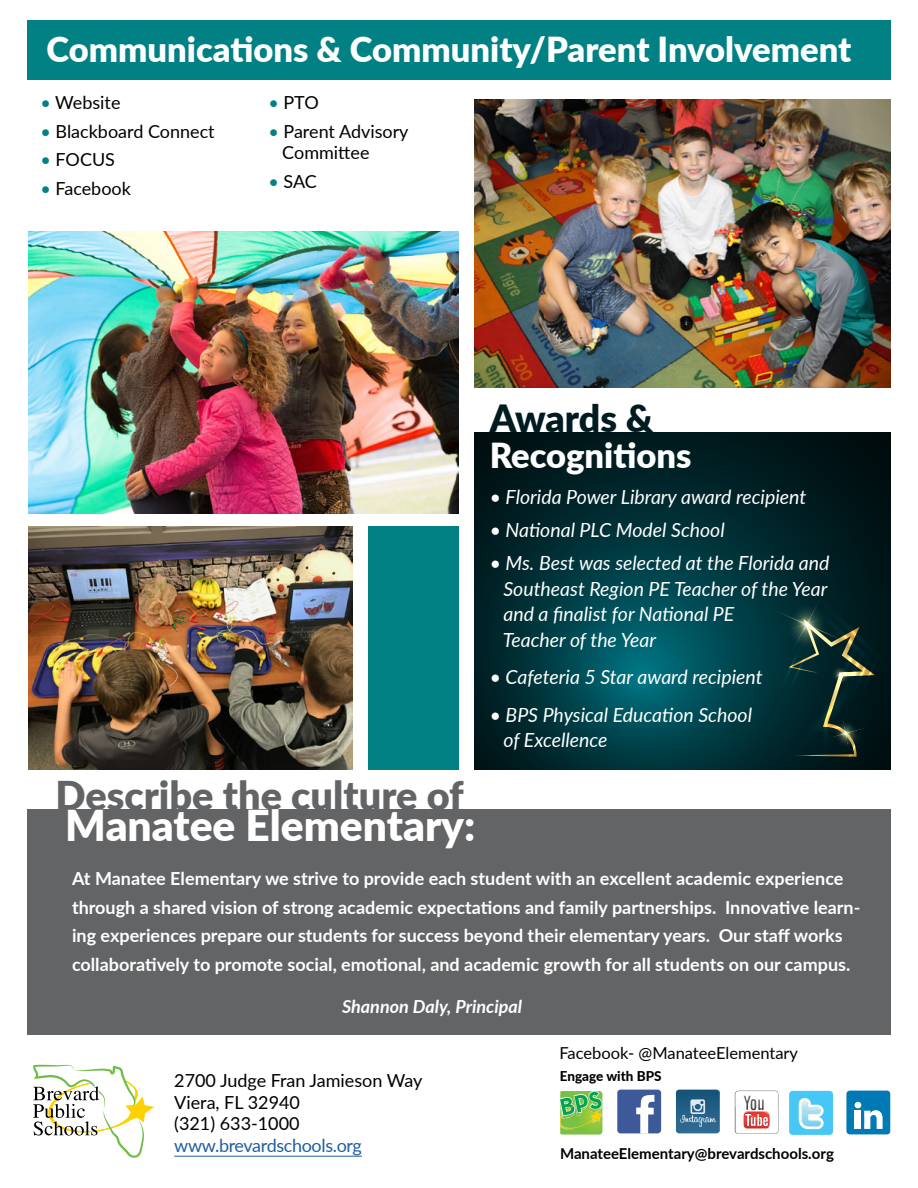
<style>
.page{position:relative;width:918px;height:1188px;background:#fff}
.page>*{position:absolute;margin:0;border:0;box-sizing:border-box;transform-origin:0 0}
.t1{font:900 42.6px "Lato";color:#fff}
.t2{font:900 39.75px "Lato";color:#636466}
.t3{font:900 37.5px "Lato";letter-spacing:-.005em;color:#001c20}
.t4{font:900 34.5px "Lato";color:#fff}
.t5{font:italic 19.5px/25.5px "Lato";color:#fff}
.t6{font:700 18px/28.5px "Lato";color:#fff}
.t7{font:18px/21.6px "Lato";color:#000}
.t8{font:18px "Lato";letter-spacing:-.02em;color:#215e9e}
.t9{font:italic 700 18px "Lato";color:#fff}
.t10{font:16.5px "Lato";color:#000}
.t11{font:700 15px "Lato";color:#000}
.t12{font:800 13.5px "Lato";color:#000}
.s1{color:#018184}
</style>
<div class="page">
<svg style="left:474px;top:432px;width:417px;height:338px;background:#003036"></svg>
<svg style="left:765px;top:587px;width:126px;height:183px;background:#0e2c2c"></svg>
<div style="left:27px;top:21px;width:864px;height:59px;background:#018184"></div>
<div style="left:27px;top:809px;width:864px;height:226px;background:#636466"></div>
<div style="left:617px;top:1090px;width:44px;height:43px;background:#3d5999;border-radius:3px"></div>
<svg style="left:636px;top:1095px;width:18px;height:39px"></svg>
<img style="left:560px;top:1091px;width:42px;height:44px">
<img style="left:588px;top:1091px;width:14px;height:1px">
<svg style="left:560px;top:1092px;width:42px;height:38px;background:#7bc357"></svg>
<div style="left:789px;top:1091px;width:44px;height:44px;background:#47c7f5;border-radius:4px"></div>
<svg style="left:799px;top:1098px;width:25px;height:31px"></svg>
<div style="left:846px;top:1091px;width:44px;height:43px;background:#007ab5;border-radius:3px"></div>
<svg style="left:855px;top:1102px;width:28px;height:27px"></svg>
<svg style="left:735px;top:1091px;width:43px;height:43px"></svg>
<img style="left:676px;top:1090px;width:44px;height:43px">
<svg style="left:680px;top:1099px;width:36px;height:28px"></svg>
<svg style="left:33px;top:1065px;width:121px;height:93px"></svg>
<hr style="left:174px;top:1156px;width:188px;height:1px;background:#215e9e">
<img style="left:474px;top:99px;width:417px;height:288px">
<img style="left:28px;top:231px;width:431px;height:282px">
<img style="left:28px;top:527px;width:324px;height:243px">
<div style="left:368px;top:527px;width:91px;height:243px;background:#018184"></div>
<h3 class="t4" style="left:46px;top:24px;width:806px">Communications &amp; Community/Parent Involvement</h3>
<p class="t7" style="left:40px;top:91px;width:82px"><span class="s1">•</span> Website</p>
<p class="t7" style="left:40px;top:120px;width:176px"><span class="s1">•</span> Blackboard Connect</p>
<p class="t7" style="left:40px;top:148px;width:76px"><span class="s1">•</span> FOCUS</p>
<p class="t7" style="left:40px;top:177px;width:92px"><span class="s1">•</span> Facebook</p>
<p class="t7" style="left:268px;top:91px;width:52px"><span class="s1">•</span> PTO</p>
<p class="t7" style="left:282px;top:120px;width:128px;text-indent:-14px"><span class="s1">•</span> Parent Advisory<br>Committee</p>
<p class="t7" style="left:268px;top:170px;width:50px"><span class="s1">•</span> SAC</p>
<h3 class="t3" style="left:490px;top:390px;width:165px">Awards &amp;</h3>
<h3 class="t4" style="left:490px;top:430px;width:203px">Recognitions</h3>
<h2 class="t2" style="left:56px;top:766px;width:410px">Describe the culture of</h2>
<h1 class="t1" style="left:65px;top:794px;width:412px">Manatee Elementary:</h1>
<p class="t5" style="left:490px;top:483px;width:318px">• Florida Power Library award recipient</p>
<p class="t5" style="left:490px;top:516px;width:237px">• National PLC Model School</p>
<p class="t5" style="left:503px;top:549px;width:328px;text-indent:-13px">• Ms. Best was selected at the Florida and<br>Southeast Region PE Teacher of the Year and a finalist for National PE<br>Teacher of the Year</p>
<p class="t5" style="left:490px;top:663px;width:274px">• Cafeteria 5 Star award recipient</p>
<p class="t5" style="left:503px;top:701px;width:250px;text-indent:-14px">• BPS Physical Education School of Excellence</p>
<p class="t6" style="left:72px;top:864px;width:790px">At Manatee Elementary we strive to provide each student with an excellent academic experience through a shared vision of strong academic expectations and family partnerships. Innovative learn&shy;ing experiences prepare our students for success beyond their elementary years. Our staff works collaboratively to promote social, emotional, and academic growth for all students on our campus.</p>
<p class="t9" style="left:342px;top:993px;width:182px">Shannon Daly, Principal</p>
<p class="t7" style="left:174px;top:1069px;width:250px">2700 Judge Fran Jamieson Way<br>Viera, FL 32940<br>(321) 633-1000</p>
<p class="t8" style="left:174px;top:1133px;width:189px">www.brevardschools.org</p>
<p class="t10" style="left:560px;top:1041px;width:240px">Facebook- @ManateeElementary</p>
<p class="t12" style="left:560px;top:1066px;width:103px">Engage with BPS</p>
<p class="t11" style="left:560px;top:1142px;width:275px">ManateeElementary@brevardschools.org</p>
</div>
